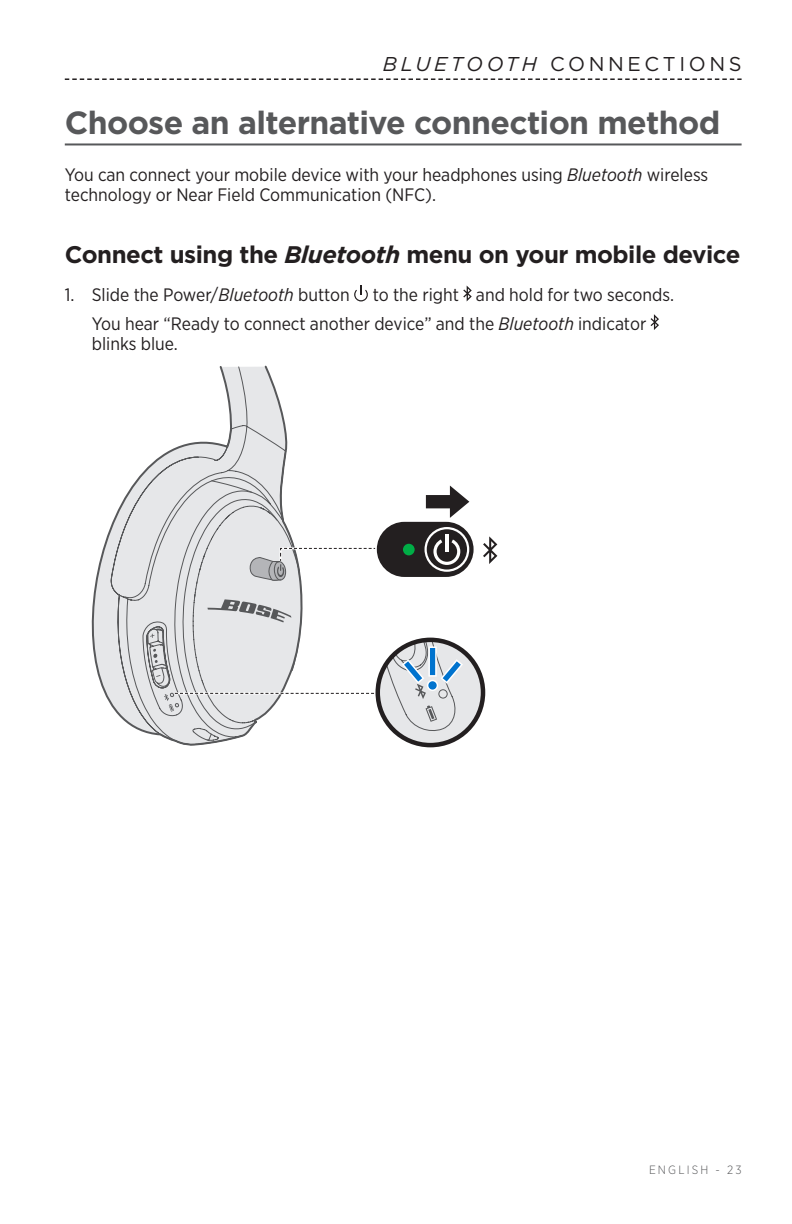
<style>
.page{position:relative;width:792px;height:1224px;background:#fff}
.page>*{position:absolute;margin:0;border:0;box-sizing:border-box;transform-origin:0 0}
.Text_Head_1{font:700 32px "Gotham";letter-spacing:-.02em;color:#57585a}
.Text_Head_2{font:700 24px "Gotham";letter-spacing:-.02em;color:#231f20}
.Section_Head_no_toc{font:20px "Gotham";letter-spacing:.18em;color:#231f20}
.Text_Under_Head_1{font:18px/20px "Gotham Narrow";color:#231f20}
.Text_indent_under_nu{font:18px/20px "Gotham Narrow";color:#231f20}
.t1{font:300 12px "Gotham Narrow";letter-spacing:.18em;color:#57585a}
.s1{font-style:italic}
</style>
<div class="page">
<hr style="left:65px;top:143px;width:677px;height:2px;background:#57585a">
<svg style="left:354px;top:285px;width:14px;height:16px"></svg>
<svg style="left:463px;top:286px;width:9px;height:15px"></svg>
<svg style="left:651px;top:314px;width:8px;height:16px"></svg>
<svg style="left:426px;top:486px;width:43px;height:32px"></svg>
<div style="left:377px;top:522px;width:97px;height:55px;background:#231f20;border-radius:28px"></div>
<div style="left:425px;top:527px;width:44px;height:45px;border:2px solid #fff;border-radius:50%"></div>
<hr style="left:445px;top:534px;width:4px;height:18px;background:#fff">
<svg style="left:433px;top:540px;width:27px;height:25px"></svg>
<div style="left:403px;top:544px;width:12px;height:11px;background:#00ad46;border-radius:50%"></div>
<svg style="left:378px;top:640px;width:105px;height:105px;background:#c6c6c8"></svg>
<div style="left:376px;top:638px;width:109px;height:109px;border:4px solid #231f20;border-radius:50%"></div>
<svg style="left:385px;top:639px;width:78px;height:95px;background:#c6cdd4"></svg>
<svg style="left:92px;top:423px;width:194px;height:281px"></svg>
<svg style="left:110px;top:424px;width:192px;height:299px"></svg>
<svg style="left:127px;top:366px;width:158px;height:380px"></svg>
<svg style="left:483px;top:536px;width:14px;height:28px"></svg>
<svg style="left:145px;top:599px;width:229px;height:113px"></svg>
<svg style="left:249px;top:546px;width:128px;height:36px"></svg>
<svg style="left:65px;top:78px;width:677px;height:2px"></svg>
<p class="Section_Head_no_toc" style="left:383px;top:51px;width:360px"><span class="s1">BLUETOOTH</span> CONNECTIONS</p>
<p class="Text_Head_1" style="left:65px;top:102px;width:657px">Choose an alternative connection method</p>
<p class="Text_Under_Head_1" style="left:65px;top:165px;width:645px">You can connect your mobile device with your headphones using <span class="s1">Bluetooth</span> wireless technology or Near Field Communication (NFC).</p>
<p class="Text_Head_2" style="left:65px;top:239px;width:677px">Connect using the <span class="s1">Bluetooth</span> menu on your mobile device</p>
<p class="Text_Under_Head_1" style="left:65px;top:285px;width:287px">1. Slide the Power/<span class="s1">Bluetooth</span> button</p>
<p class="Text_Under_Head_1" style="left:373px;top:285px;width:303px">to the right and hold for two seconds.</p>
<p class="Text_indent_under_nu" style="left:92px;top:313px;width:556px">You hear “Ready to connect another device” and the <span class="s1">Bluetooth</span> indicator blinks blue.</p>
<p class="t1" style="left:649px;top:1162px;width:94px">ENGLISH - 23</p>
</div>
